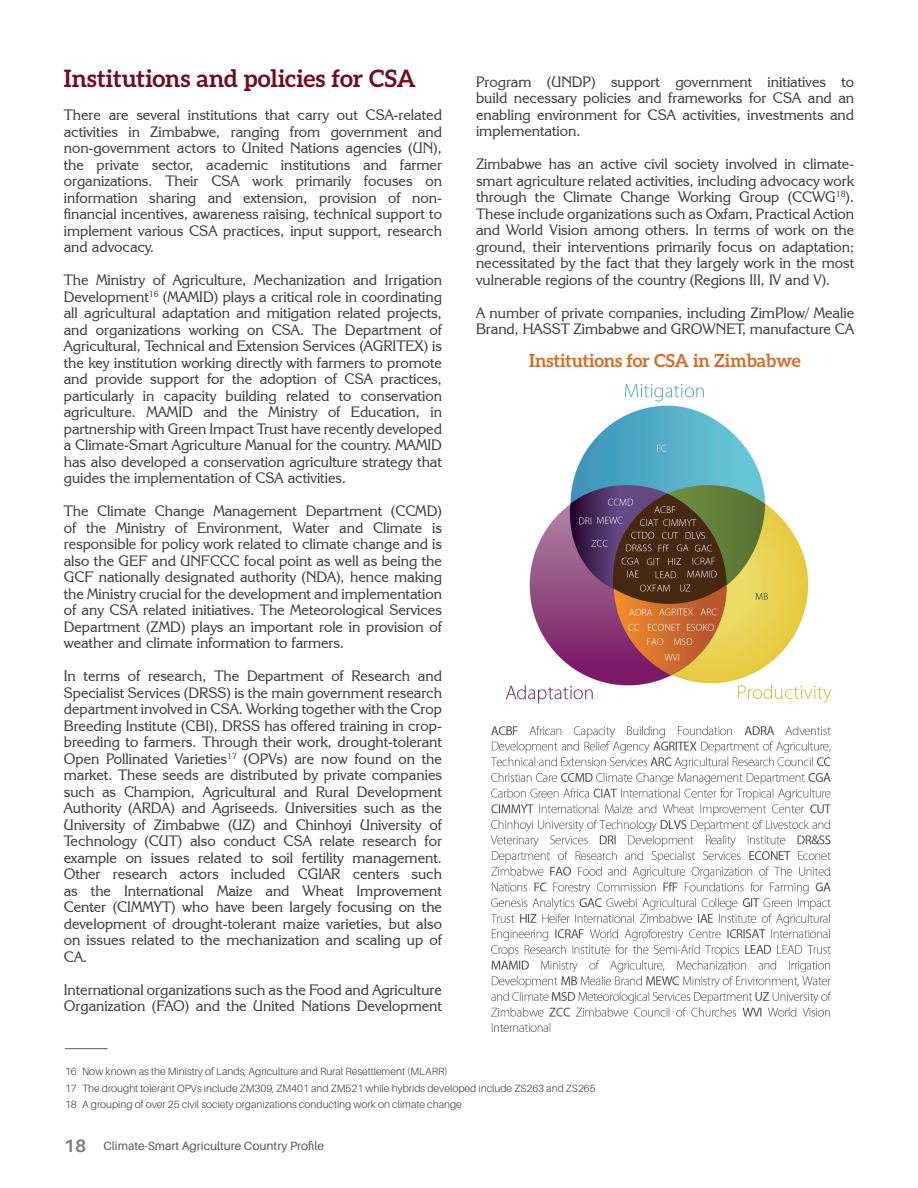
<style>
.page{position:relative;width:918px;height:1188px;background:#fff}
.page>*{position:absolute;margin:0;border:0;box-sizing:border-box;transform-origin:0 0}
.SUBTITULOS{font:700 24px "Aleo";color:#720c1d}
.TITULOS_INFOGRAFIAS{font:700 18px "Aleo";letter-spacing:-.01em;color:#d56c27}
.TEXTO_NUEVO{font:15px/16.5px "Korinna IT Cby BT";color:#3e3e3f;text-align:justify}
.t1{font:12px "Aileron";color:#545557}
.LLAMADOS{font:300 10.5px "Aileron";color:#3e3e3f}
.s1{font-weight:700;font-size:18px;color:#808285}
</style>
<div class="page">
<img style="left:490px;top:384px;width:342px;height:648px">
<hr style="left:65px;top:1048px;width:43px;height:1px;background:#57585a">
<p class="SUBTITULOS" style="left:64px;top:64px;width:354px">Institutions and policies for CSA</p>
<p class="TEXTO_NUEVO" style="left:64px;top:107px;width:380px">There are several institutions that carry out CSA-related activities in Zimbabwe, ranging from government and non-government actors to United Nations agencies (UN), the private sector, academic institutions and farmer organizations. Their CSA work primarily focuses on information sharing and extension, provision of non&shy;financial incentives, awareness raising, technical support to implement various CSA practices, input support, research and advocacy.</p>
<p class="TEXTO_NUEVO" style="left:64px;top:272px;width:380px">The Ministry of Agriculture, Mechanization and Irrigation Development<sup>16</sup> (MAMID) plays a critical role in coordinating all agricultural adaptation and mitigation related projects, and organizations working on CSA. The Department of Agricultural, Technical and Extension Services (AGRITEX) is the key institution working directly with farmers to promote and provide support for the adoption of CSA practices, particularly in capacity building related to conservation agriculture. MAMID and the Ministry of Education, in partnership with Green Impact Trust have recently developed a Climate-Smart Agriculture Manual for the country. MAMID has also developed a conservation agriculture strategy that guides the implementation of CSA activities.</p>
<p class="TEXTO_NUEVO" style="left:64px;top:503px;width:380px">The Climate Change Management Department (CCMD) of the Ministry of Environment, Water and Climate is responsible for policy work related to climate change and is also the GEF and UNFCCC focal point as well as being the GCF nationally designated authority (NDA), hence making the Ministry crucial for the development and implementation of any CSA related initiatives. The Meteorological Services Department (ZMD) plays an important role in provision of weather and climate information to farmers.</p>
<p class="TEXTO_NUEVO" style="left:64px;top:668px;width:380px">In terms of research, The Department of Research and Specialist Services (DRSS) is the main government research department involved in CSA. Working together with the Crop Breeding Institute (CBI), DRSS has offered training in crop&shy;breeding to farmers. Through their work, drought-tolerant Open Pollinated Varieties<sup>17</sup> (OPVs) are now found on the market. These seeds are distributed by private companies such as Champion, Agricultural and Rural Development Authority (ARDA) and Agriseeds. Universities such as the University of Zimbabwe (UZ) and Chinhoyi University of Technology (CUT) also conduct CSA relate research for example on issues related to soil fertility management.<br>Other research actors included CGIAR centers such as the International Maize and Wheat Improvement Center (CIMMYT) who have been largely focusing on the development of drought-tolerant maize varieties, but also on issues related to the mechanization and scaling up of CA.</p>
<p class="TEXTO_NUEVO" style="left:64px;top:981px;width:380px">International organizations such as the Food and Agriculture<br>Organization (FAO) and the United Nations Development</p>
<p class="TEXTO_NUEVO" style="left:476px;top:73px;width:380px">Program (UNDP) support government initiatives to build necessary policies and frameworks for CSA and an enabling environment for CSA activities, investments and implementation.</p>
<p class="TEXTO_NUEVO" style="left:476px;top:156px;width:380px">Zimbabwe has an active civil society involved in climate&shy;smart agriculture related activities, including advocacy work through the Climate Change Working Group (CCWG<sup>18</sup>).<br>These include organizations such as Oxfam, Practical Action and World Vision among others. In terms of work on the ground, their interventions primarily focus on adaptation; necessitated by the fact that they largely work in the most vulnerable regions of the country (Regions III, IV and V).</p>
<p class="TEXTO_NUEVO" style="left:476px;top:304px;width:380px">A number of private companies, including ZimPlow/ Mealie<br>Brand, HASST Zimbabwe and GROWNET, manufacture CA</p>
<p class="TITULOS_INFOGRAFIAS" style="left:529px;top:350px;width:273px">Institutions for CSA in Zimbabwe</p>
<p class="LLAMADOS" style="left:65px;top:1066px;width:384px">16 Now known as the Ministry of Lands, Agriculture and Rural Resettlement (MLARR)</p>
<p class="LLAMADOS" style="left:65px;top:1082px;width:532px">17 The drought tolerant OPVs include ZM309, ZM401 and ZM521 while hybrids developed include ZS263 and ZS265</p>
<p class="LLAMADOS" style="left:65px;top:1098px;width:398px">18 A grouping of over 25 civil society organizations conducting work on climate change</p>
<p class="t1" style="left:64px;top:1139px;width:262px"><span class="s1">18</span> Climate-Smart Agriculture Country Profile</p>
</div>
